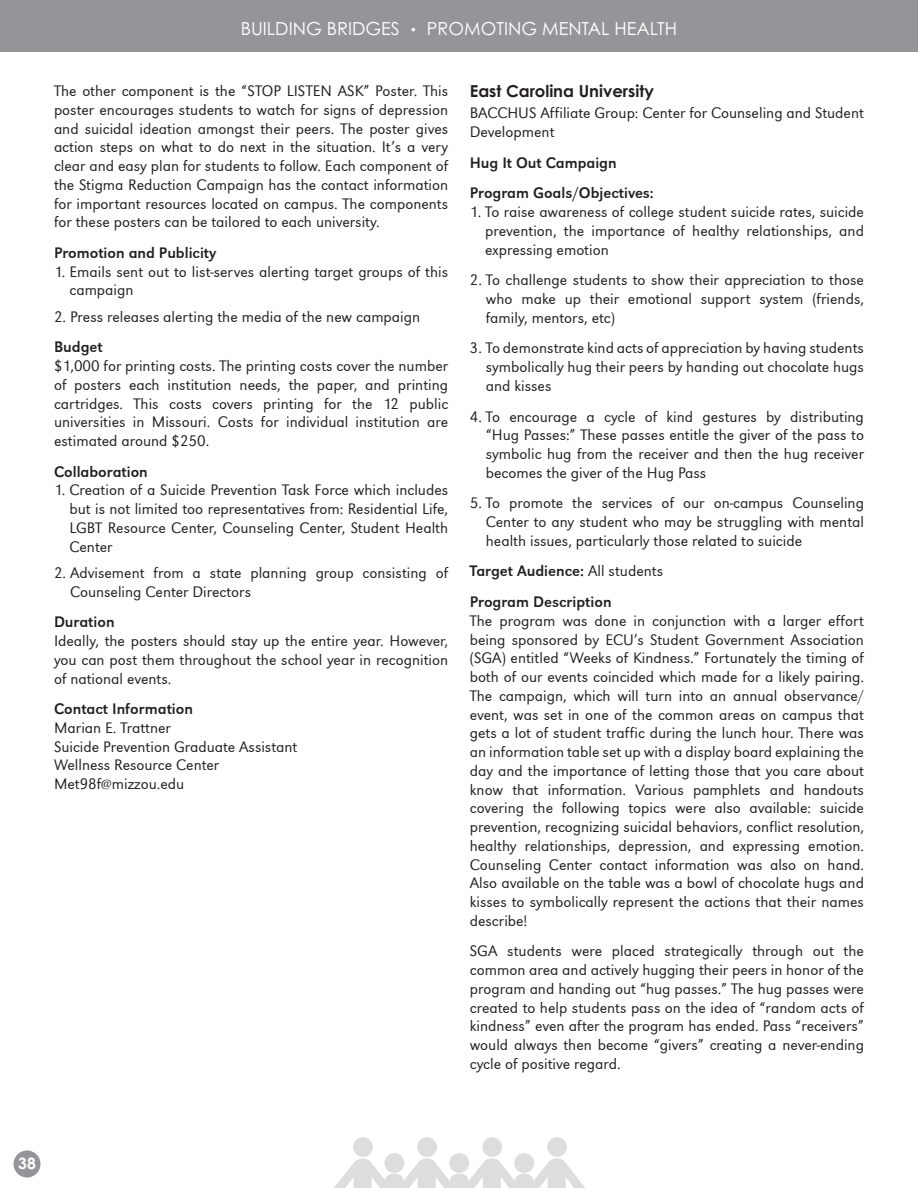
<style>
.page{position:relative;width:918px;height:1188px;background:#fff}
.page>*{position:absolute;margin:0;border:0;box-sizing:border-box;transform-origin:0 0}
.t1{font:18px "Century Gothic PL";color:#fff}
.t2{font:16.5px "Century Gothic Bold PL";color:#231f20}
.t3{font:15.75px/18.8px "URW Grotesk T Ligh";color:#231f20;text-align:justify}
.t4{font:15.75px/30.6px "URW Grotesk T";color:#231f20}
.t5{font:15.75px "Century Gothic Bold PL";color:#fff}
.s1{font-size:12px}
.s2{font-family:"URW Grotesk T Ligh"}
</style>
<div class="page">
<div style="left:0;top:0;width:918px;height:52px;background:#939598"></div>
<svg style="left:334px;top:1137px;width:251px;height:51px"></svg>
<div style="left:514px;top:1153px;width:20px;height:20px;background:#dcdddf;border-radius:50%"></div>
<div style="left:14px;top:1150px;width:26px;height:28px;background:#939598;border-radius:50%"></div>
<p class="t1" style="left:241px;top:18px;width:438px">BUILDING BRIDGES <span class="s1">•</span> PROMOTING MENTAL HEALTH</p>
<p class="t3" style="left:54px;top:81px;width:396px">The other component is the “STOP LISTEN ASK” Poster. This poster encourages students to watch for signs of depression and suicidal ideation amongst their peers. The poster gives action steps on what to do next in the situation. It’s a very clear and easy plan for students to follow. Each component of the Stigma Reduction Campaign has the contact information for important resources located on campus. The components for these posters can be tailored to each university.</p>
<p class="t4" style="left:54px;top:237px;width:164px">Promotion and Publicity</p>
<p class="t3" style="left:69px;top:262px;width:380px;text-indent:-15px">1. Emails sent out to list-serves alerting target groups of this campaign</p>
<p class="t3" style="left:54px;top:307px;width:368px">2. Press releases alerting the media of the new campaign</p>
<p class="t4" style="left:54px;top:332px;width:50px">Budget</p>
<p class="t3" style="left:54px;top:356px;width:396px">$1,000 for printing costs. The printing costs cover the number of posters each institution needs, the paper, and printing cartridges. This costs covers printing for the 12 public universities in Missouri. Costs for individual institution are estimated around $250.</p>
<p class="t4" style="left:54px;top:456px;width:95px">Collaboration</p>
<p class="t3" style="left:69px;top:481px;width:380px;text-indent:-15px">1. Creation of a Suicide Prevention Task Force which includes but is not limited too representatives from: Residential Life, LGBT Resource Center, Counseling Center, Student Health Center</p>
<p class="t3" style="left:70px;top:563px;width:380px;text-indent:-16px">2. Advisement from a state planning group consisting of<br>Counseling Center Directors</p>
<p class="t4" style="left:54px;top:607px;width:62px">Duration</p>
<p class="t3" style="left:54px;top:631px;width:396px">Ideally, the posters should stay up the entire year. However, you can post them throughout the school year in recognition of national events.</p>
<p class="t4" style="left:54px;top:693px;width:141px">Contact Information</p>
<p class="t3" style="left:54px;top:718px;width:245px;text-align:left">Marian E. Trattner<br>Suicide Prevention Graduate Assistant<br>Wellness Resource Center<br>Met98f@mizzou.edu</p>
<p class="t2" style="left:470px;top:81px;width:186px">East Carolina University</p>
<p class="t3" style="left:470px;top:104px;width:396px">BACCHUS Affiliate Group: Center for Counseling and Student<br>Development</p>
<p class="t4" style="left:470px;top:147px;width:186px">Hug It Out Campaign<br>Program Goals/Objectives:</p>
<p class="t3" style="left:485px;top:202px;width:380px;text-indent:-15px">1. To raise awareness of college student suicide rates, suicide prevention, the importance of healthy relationships, and expressing emotion</p>
<p class="t3" style="left:486px;top:270px;width:380px;text-indent:-16px">2. To challenge students to show their appreciation to those who make up their emotional support system (friends, family, mentors, etc)</p>
<p class="t3" style="left:486px;top:339px;width:380px;text-indent:-16px">3. To demonstrate kind acts of appreciation by having students symbolically hug their peers by handing out chocolate hugs and kisses</p>
<p class="t3" style="left:486px;top:407px;width:380px;text-indent:-16px">4. To encourage a cycle of kind gestures by distributing “Hug Passes:” These passes entitle the giver of the pass to symbolic hug from the receiver and then the hug receiver becomes the giver of the Hug Pass</p>
<p class="t3" style="left:486px;top:494px;width:380px;text-indent:-16px">5. To promote the services of our on-campus Counseling Center to any student who may be struggling with mental health issues, particularly those related to suicide</p>
<p class="t4" style="left:470px;top:556px;width:195px">Target Audience: <span class="s2">All students<br></span>Program Description</p>
<p class="t3" style="left:470px;top:611px;width:396px">The program was done in conjunction with a larger effort being sponsored by ECU’s Student Government Association (SGA) entitled “Weeks of Kindness.” Fortunately the timing of both of our events coincided which made for a likely pairing.<br>The campaign, which will turn into an annual observance/ event, was set in one of the common areas on campus that gets a lot of student traffic during the lunch hour. There was an information table set up with a display board explaining the day and the importance of letting those that you care about know that information. Various pamphlets and handouts covering the following topics were also available: suicide prevention, recognizing suicidal behaviors, conflict resolution, healthy relationships, depression, and expressing emotion.<br>Counseling Center contact information was also on hand.<br>Also available on the table was a bowl of chocolate hugs and kisses to symbolically represent the actions that their names describe!</p>
<p class="t3" style="left:470px;top:942px;width:396px">SGA students were placed strategically through out the common area and actively hugging their peers in honor of the program and handing out “hug passes.” The hug passes were created to help students pass on the idea of “random acts of kindness” even after the program has ended. Pass “receivers” would always then become “givers” creating a never-ending cycle of positive regard.</p>
<p class="t5" style="left:18px;top:1154px;width:19px">38</p>
</div>
